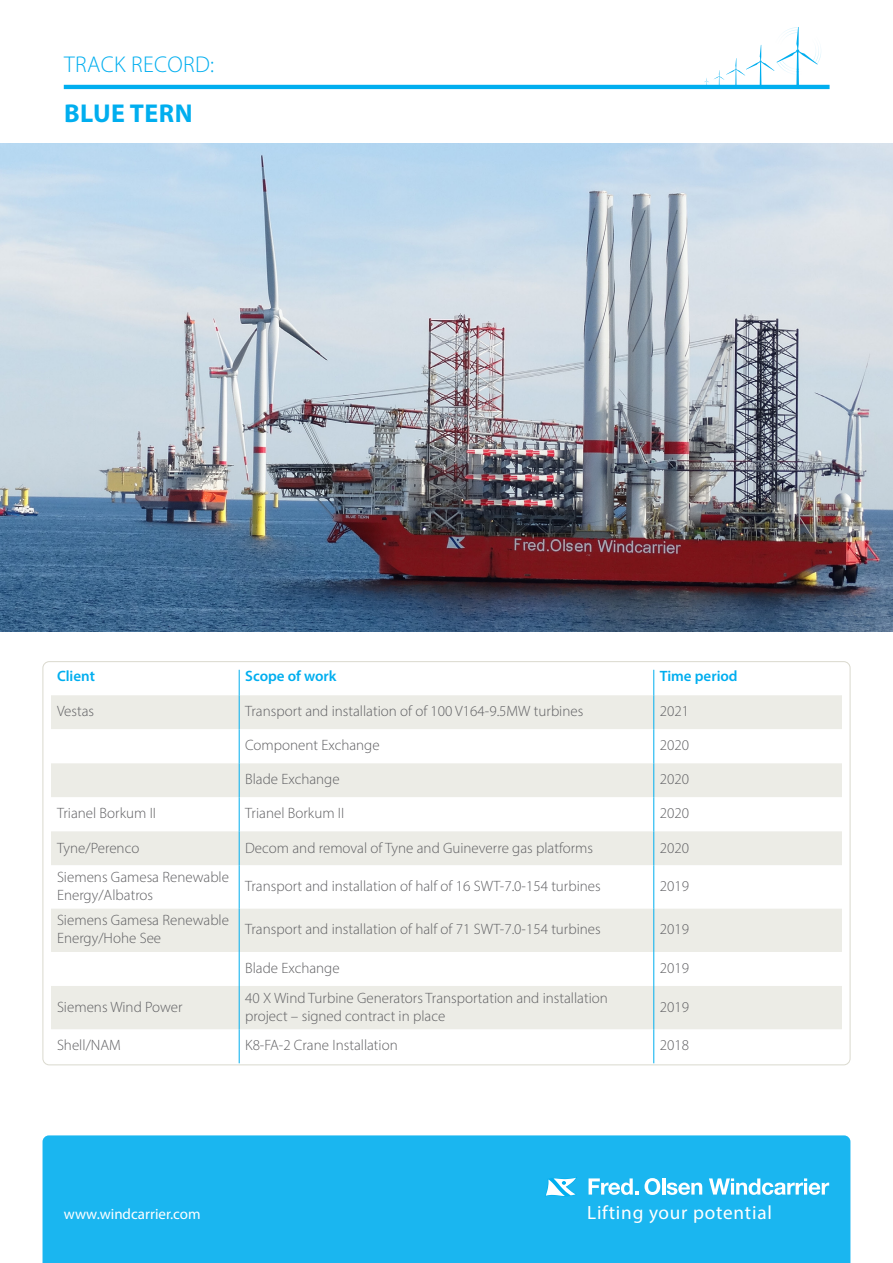
<style>
.page{position:relative;width:893px;height:1263px;background:#fff}
.page>*{position:absolute;margin:0;border:0;box-sizing:border-box;transform-origin:0 0}
.t1{font:700 25.95px "Myriad Pro";letter-spacing:.02em;color:#00aeef}
.t2{font:300 22.95px "Myriad Pro";letter-spacing:.02em;color:#00aeef}
.t3{font:19.2px "Myriad Pro";letter-spacing:.04em;color:#fff}
.t4{font:300 15px/18px "Myriad Pro";color:#5f5f62}
.t5{font:600 15px "Myriad Pro";color:#00aeef}
.t6{font:15px "Myriad Pro";color:#fff}
</style>
<div class="page">
<img style="left:0;top:143px;width:893px;height:488px">
<hr style="left:239px;top:1029px;width:1px;height:34px;background:#00aeef">
<svg style="left:51px;top:670px;width:791px;height:359px"></svg>
<hr style="left:653px;top:695px;width:1px;height:34px;background:#00aeef">
<hr style="left:653px;top:729px;width:1px;height:34px;background:#00aeef">
<hr style="left:653px;top:763px;width:1px;height:34px;background:#00aeef">
<hr style="left:653px;top:797px;width:1px;height:34px;background:#00aeef">
<hr style="left:653px;top:831px;width:1px;height:34px;background:#00aeef">
<hr style="left:653px;top:865px;width:1px;height:44px;background:#00aeef">
<hr style="left:653px;top:909px;width:1px;height:43px;background:#00aeef">
<hr style="left:653px;top:952px;width:1px;height:34px;background:#00aeef">
<hr style="left:653px;top:986px;width:1px;height:43px;background:#00aeef">
<hr style="left:653px;top:1029px;width:1px;height:34px;background:#00aeef">
<hr style="left:64px;top:85px;width:766px;height:4px;background:#00aeef">
<svg style="left:704px;top:27px;width:114px;height:58px"></svg>
<div style="left:43px;top:1135px;width:807px;height:128px;background:#1ab6f0"></div>
<svg style="left:545px;top:1177px;width:32px;height:19px"></svg>
<svg style="left:589px;top:1178px;width:49px;height:17px"></svg>
<svg style="left:644px;top:1178px;width:16px;height:17px"></svg>
<hr style="left:662px;top:1178px;width:3px;height:16px;background:#fff">
<svg style="left:667px;top:1182px;width:35px;height:13px"></svg>
<svg style="left:709px;top:1178px;width:120px;height:17px"></svg>
<p class="t2" style="left:64px;top:51px;width:152px">TRACK RECORD:</p>
<p class="t1" style="left:64px;top:96px;width:130px">BLUE TERN</p>
<p class="t5" style="left:57px;top:666px;width:39px">Client</p>
<p class="t5" style="left:245px;top:666px;width:93px">Scope of work</p>
<p class="t5" style="left:660px;top:666px;width:79px">Time period</p>
<p class="t4" style="left:57px;top:702px;width:39px">Vestas</p>
<p class="t4" style="left:245px;top:702px;width:340px">Transport and installation of of 100 V164-9.5MW turbines</p>
<p class="t4" style="left:660px;top:702px;width:31px">2021</p>
<p class="t4" style="left:245px;top:736px;width:136px">Component Exchange</p>
<p class="t4" style="left:660px;top:736px;width:31px">2020</p>
<p class="t4" style="left:245px;top:770px;width:96px">Blade Exchange</p>
<p class="t4" style="left:660px;top:770px;width:31px">2020</p>
<p class="t4" style="left:57px;top:804px;width:101px">Trianel Borkum II</p>
<p class="t4" style="left:245px;top:804px;width:101px">Trianel Borkum II</p>
<p class="t4" style="left:660px;top:804px;width:31px">2020</p>
<p class="t4" style="left:57px;top:838px;width:84px">Tyne/Perenco</p>
<p class="t4" style="left:245px;top:838px;width:349px">Decom and removal of Tyne and Guineverre gas platforms</p>
<p class="t4" style="left:660px;top:838px;width:31px">2020</p>
<p class="t4" style="left:57px;top:868px;width:174px">Siemens Gamesa Renewable<br>Energy/Albatros</p>
<p class="t4" style="left:245px;top:877px;width:357px">Transport and installation of half of 16 SWT-7.0-154 turbines</p>
<p class="t4" style="left:660px;top:877px;width:31px">2019</p>
<p class="t4" style="left:57px;top:911px;width:174px">Siemens Gamesa Renewable<br>Energy/Hohe See</p>
<p class="t4" style="left:245px;top:920px;width:357px">Transport and installation of half of 71 SWT-7.0-154 turbines</p>
<p class="t4" style="left:660px;top:920px;width:31px">2019</p>
<p class="t4" style="left:245px;top:959px;width:96px">Blade Exchange</p>
<p class="t4" style="left:660px;top:959px;width:31px">2019</p>
<p class="t4" style="left:57px;top:997px;width:127px">Siemens Wind Power</p>
<p class="t4" style="left:245px;top:988px;width:364px">40 X Wind Turbine Generators Transportation and installation project – signed contract in place</p>
<p class="t4" style="left:660px;top:997px;width:31px">2019</p>
<p class="t4" style="left:57px;top:1036px;width:65px">Shell/NAM</p>
<p class="t4" style="left:245px;top:1036px;width:154px">K8-FA-2 Crane Installation</p>
<p class="t4" style="left:660px;top:1036px;width:31px">2018</p>
<p class="t6" style="left:64px;top:1204px;width:138px">www.windcarrier.com</p>
<p class="t3" style="left:587px;top:1200px;width:186px">Lifting your potential</p>
</div>
